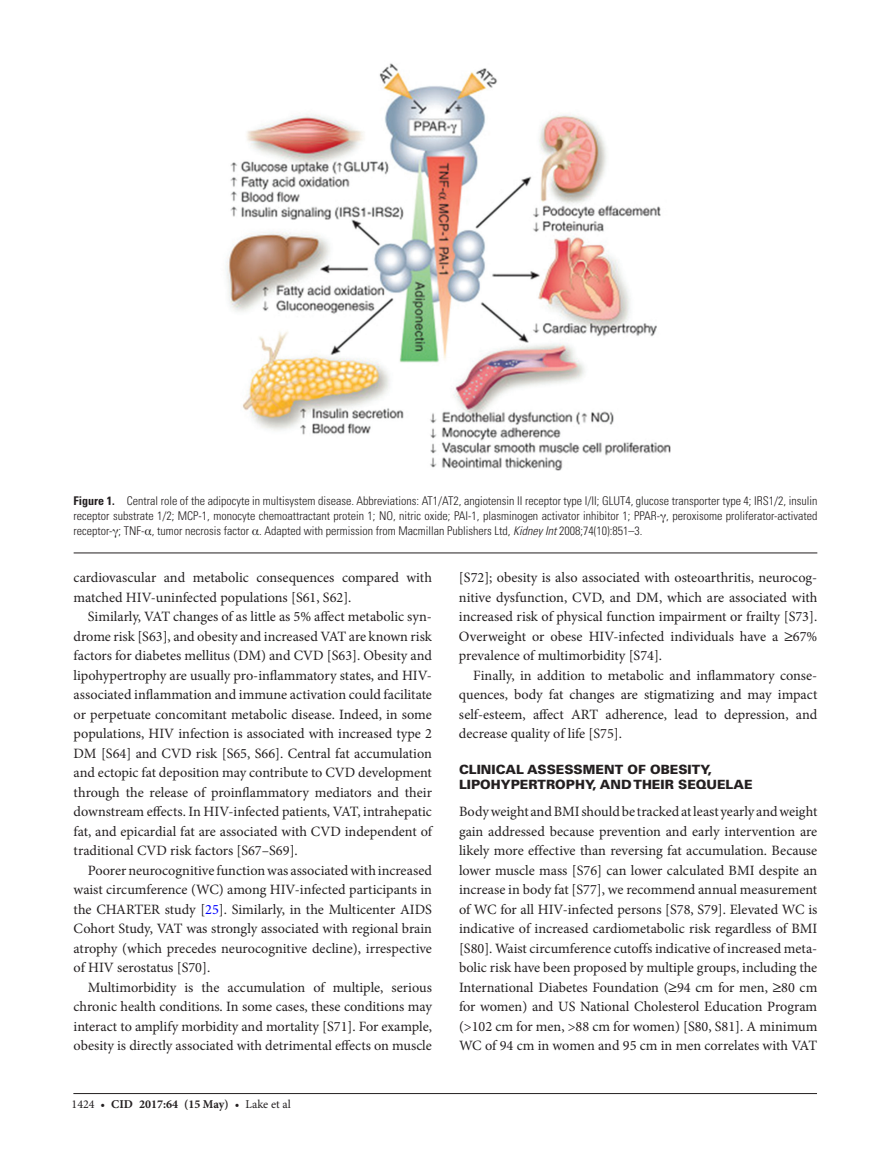
<style>
.page{position:relative;width:891px;height:1174px;background:#fff}
.page>*{position:absolute;margin:0;border:0;box-sizing:border-box;transform-origin:0 0}
.t1{font:14.25px/19.5px "Minion Pro";color:#231f20;text-align:justify}
.t2{font:900 12.75px/15px "Univers LT Std";color:#231f20}
.t3{font:300 condensed 12px/15px "Univers LT Std";color:#231f20;text-align:justify}
.t4{font:700 12px "Minion Pro";color:#231f20}
.s1{font-weight:700}
.s2{font-family:"Gandhari Unicode";font-weight:400;font-stretch:normal}
.s3{font-style:italic}
.s4{color:#00f}
.s5{font-weight:400}
.s6{font-family:"Gandhari Unicode"}
</style>
<div class="page">
<hr style="left:73px;top:1093px;width:744px;height:1px;background:#231f20">
<hr style="left:74px;top:553px;width:743px;height:1px;background:#231f20">
<img style="left:225px;top:63px;width:445px;height:408px">
<p class="t3" style="left:74px;top:493px;width:745px"><span class="s1">Figure 1.</span> Central role of the adipocyte in multisystem disease. Abbreviations: AT1/AT2, angiotensin II receptor type I/II; GLUT4, glucose transporter type 4; IRS1/2, insulin receptor substrate 1/2; MCP-1, monocyte chemoattractant protein 1; NO, nitric oxide; PAI-1, plasminogen activator inhibitor 1; PPAR-<span class="s2">γ</span>, peroxisome proliferator-activated receptor-<span class="s2">γ</span>; TNF-<span class="s2">α</span>, tumor necrosis factor <span class="s2">α</span>. Adapted with permission from Macmillan Publishers Ltd, <span class="s3">Kidney Int</span> 2008;74(10):851–3.</p>
<p class="t1" style="left:74px;top:568px;width:360px">cardiovascular and metabolic consequences compared with matched HIV-uninfected populations [S61, S62].</p>
<p class="t1" style="left:74px;top:607px;width:360px;text-indent:14px">Similarly, VAT changes of as little as 5% affect metabolic syn&shy;drome risk [S63], and obesity and increased VAT are known risk factors for diabetes mellitus (DM) and CVD [S63]. Obesity and lipohypertrophy are usually pro-inflammatory states, and HIV&shy;associated inflammation and immune activation could facilitate or perpetuate concomitant metabolic disease. Indeed, in some populations, HIV infection is associated with increased type 2<br>DM [S64] and CVD risk [S65, S66]. Central fat accumulation and ectopic fat deposition may contribute to CVD development through the release of proinflammatory mediators and their downstream effects. In HIV-infected patients, VAT, intrahepatic fat, and epicardial fat are associated with CVD independent of traditional CVD risk factors [S67–S69].</p>
<p class="t1" style="left:74px;top:861px;width:360px;text-indent:14px">Poorer neurocognitive function was associated with increased waist circumference (WC) among HIV-infected participants in the CHARTER study [<span class="s4">25</span>]. Similarly, in the Multicenter AIDS Cohort Study, VAT was strongly associated with regional brain atrophy (which precedes neurocognitive decline), irrespective of HIV serostatus [S70].</p>
<p class="t1" style="left:74px;top:978px;width:360px;text-indent:14px">Multimorbidity is the accumulation of multiple, serious chronic health conditions. In some cases, these conditions may interact to amplify morbidity and mortality [S71]. For example, obesity is directly associated with detrimental effects on muscle</p>
<p class="t4" style="left:72px;top:1095px;width:221px"><span class="s5">1424 •</span> CID 2017:64 (15 May) <span class="s5">• Lake et al</span></p>
<p class="t1" style="left:459px;top:568px;width:360px">[S72]; obesity is also associated with osteoarthritis, neurocog&shy;nitive dysfunction, CVD, and DM, which are associated with increased risk of physical function impairment or frailty [S73].<br>Overweight or obese HIV-infected individuals have a <span class="s6">≥</span>67% prevalence of multimorbidity [S74].</p>
<p class="t1" style="left:459px;top:666px;width:360px;text-indent:14px">Finally, in addition to metabolic and inflammatory conse&shy;quences, body fat changes are stigmatizing and may impact self-esteem, affect ART adherence, lead to depression, and decrease quality of life [S75].</p>
<p class="t2" style="left:459px;top:762px;width:295px">CLINICAL ASSESSMENT OF OBESITY,<br>LIPOHYPERTROPHY, AND THEIR SEQUELAE</p>
<p class="t1" style="left:459px;top:802px;width:360px">Body weight and BMI should be tracked at least yearly and weight gain addressed because prevention and early intervention are likely more effective than reversing fat accumulation. Because lower muscle mass [S76] can lower calculated BMI despite an increase in body fat [S77], we recommend annual measurement of WC for all HIV-infected persons [S78, S79]. Elevated WC is indicative of increased cardiometabolic risk regardless of BMI [S80]. Waist circumference cutoffs indicative of increased meta&shy;bolic risk have been proposed by multiple groups, including the International Diabetes Foundation (<span class="s6">≥</span>94 cm for men, <span class="s6">≥</span>80 cm for women) and US National Cholesterol Education Program (&gt;102 cm for men, &gt;88 cm for women) [S80, S81]. A minimum WC of 94 cm in women and 95 cm in men correlates with VAT</p>
</div>
